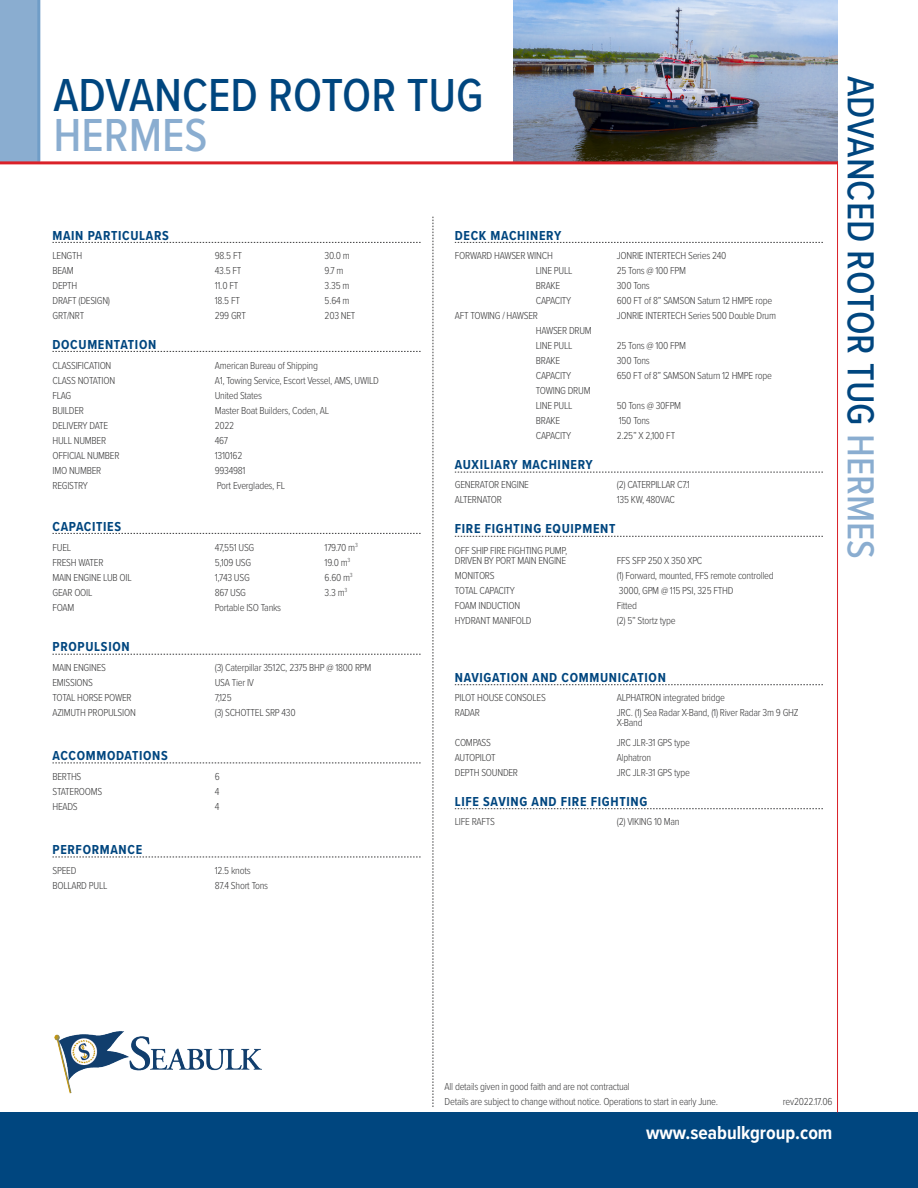
<style>
.page{position:relative;width:918px;height:1188px;background:#fff}
.page>*{position:absolute;margin:0;border:0;box-sizing:border-box;transform-origin:0 0}
.t1{font:500 48px "Proxima Nova Cond";color:#00467f}
.t2{font:500 48px "Proxima Nova Cond";color:#8aadd0}
.t3{font:500 39px "Proxima Nova Cond";color:#00467f}
.t4{font:700 19.5px "Proxima Nova Cond";color:#fff}
.t5{font:700 13.5px "Proxima Nova Cond";letter-spacing:.05em;color:#00467f}
.t6{font:300 10.5px/10.5px "Proxima Nova Cond";letter-spacing:-.025em;color:#3e3e3f}
.s1{color:#8aadd0}
</style>
<div class="page">
<img style="left:513px;top:0;width:325px;height:161px">
<div style="left:0;top:0;width:40px;height:163px;background:#8aadd0"></div>
<div style="left:0;top:1112px;width:918px;height:76px;background:#00467f"></div>
<hr style="left:837px;top:161px;width:1px;height:951px;background:#da2128">
<svg style="left:52px;top:242px;width:369px;height:1px"></svg>
<svg style="left:455px;top:242px;width:368px;height:1px"></svg>
<svg style="left:455px;top:472px;width:368px;height:1px"></svg>
<svg style="left:455px;top:684px;width:368px;height:1px"></svg>
<svg style="left:455px;top:808px;width:368px;height:1px"></svg>
<svg style="left:455px;top:536px;width:368px;height:1px"></svg>
<svg style="left:433px;top:217px;width:1px;height:890px"></svg>
<svg style="left:52px;top:351px;width:369px;height:1px"></svg>
<svg style="left:52px;top:533px;width:369px;height:1px"></svg>
<svg style="left:52px;top:654px;width:369px;height:1px"></svg>
<svg style="left:52px;top:763px;width:369px;height:1px"></svg>
<svg style="left:52px;top:857px;width:369px;height:1px"></svg>
<hr style="left:37px;top:0;width:3px;height:161px;background:#709dc7">
<hr style="left:0;top:161px;width:838px;height:3px;background:#da2128">
<img style="left:54px;top:1031px;width:208px;height:63px">
<p class="t1" style="left:53px;top:60px;width:432px">ADVANCED ROTOR TUG</p>
<p class="t2" style="left:53px;top:100px;width:156px">HERMES</p>
<p class="t5" style="left:52px;top:225px;width:118px">MAIN PARTICULARS</p>
<p class="t5" style="left:455px;top:225px;width:108px">DECK MACHINERY</p>
<p class="t6" style="left:52px;top:250px;width:31px">LENGTH</p>
<p class="t6" style="left:52px;top:265px;width:23px">BEAM</p>
<p class="t6" style="left:52px;top:280px;width:26px">DEPTH</p>
<p class="t6" style="left:52px;top:295px;width:59px">DRAFT (DESIGN)</p>
<p class="t6" style="left:52px;top:310px;width:33px">GRT/NRT</p>
<p class="t5" style="left:52px;top:334px;width:105px">DOCUMENTATION</p>
<p class="t6" style="left:52px;top:359px;width:61px">CLASSIFICATION</p>
<p class="t6" style="left:52px;top:374px;width:64px">CLASS NOTATION</p>
<p class="t6" style="left:52px;top:389px;width:20px">FLAG</p>
<p class="t6" style="left:52px;top:404px;width:33px">BUILDER</p>
<p class="t6" style="left:52px;top:419px;width:57px">DELIVERY DATE</p>
<p class="t6" style="left:52px;top:434px;width:55px">HULL NUMBER</p>
<p class="t6" style="left:52px;top:449px;width:69px">OFFICIAL NUMBER</p>
<p class="t6" style="left:52px;top:464px;width:50px">IMO NUMBER</p>
<p class="t6" style="left:52px;top:479px;width:37px">REGISTRY</p>
<p class="t6" style="left:215px;top:250px;width:29px">98.5 FT</p>
<p class="t6" style="left:215px;top:265px;width:28px">43.5 FT</p>
<p class="t6" style="left:215px;top:280px;width:25px">11.0 FT</p>
<p class="t6" style="left:215px;top:295px;width:27px">18.5 FT</p>
<p class="t6" style="left:215px;top:310px;width:33px">299 GRT</p>
<p class="t6" style="left:325px;top:250px;width:27px">30.0 m</p>
<p class="t6" style="left:325px;top:265px;width:21px">9.7 m</p>
<p class="t6" style="left:325px;top:280px;width:26px">3.35 m</p>
<p class="t6" style="left:325px;top:295px;width:26px">5.64 m</p>
<p class="t6" style="left:325px;top:310px;width:32px">203 NET</p>
<p class="t6" style="left:215px;top:359px;width:105px">American Bureau of Shipping</p>
<p class="t6" style="left:215px;top:374px;width:166px">A1, Towing Service, Escort Vessel, AMS, UWILD</p>
<p class="t6" style="left:215px;top:389px;width:49px">United States</p>
<p class="t6" style="left:215px;top:404px;width:116px">Master Boat Builders, Coden, AL</p>
<p class="t6" style="left:215px;top:419px;width:21px">2022</p>
<p class="t6" style="left:215px;top:434px;width:15px">467</p>
<p class="t6" style="left:215px;top:449px;width:29px">1310162</p>
<p class="t6" style="left:215px;top:464px;width:32px">9934981</p>
<p class="t6" style="left:217px;top:479px;width:70px">Port Everglades, FL</p>
<p class="t6" style="left:455px;top:250px;width:100px">FORWARD HAWSER WINCH</p>
<p class="t6" style="left:536px;top:265px;width:38px">LINE PULL</p>
<p class="t6" style="left:536px;top:280px;width:26px">BRAKE</p>
<p class="t6" style="left:536px;top:295px;width:37px">CAPACITY</p>
<p class="t6" style="left:455px;top:310px;width:85px">AFT TOWING / HAWSER</p>
<p class="t6" style="left:536px;top:325px;width:58px">HAWSER DRUM</p>
<p class="t6" style="left:536px;top:340px;width:38px">LINE PULL</p>
<p class="t6" style="left:536px;top:355px;width:26px">BRAKE</p>
<p class="t6" style="left:536px;top:370px;width:37px">CAPACITY</p>
<p class="t6" style="left:536px;top:385px;width:56px">TOWING DRUM</p>
<p class="t6" style="left:536px;top:400px;width:38px">LINE PULL</p>
<p class="t6" style="left:536px;top:415px;width:26px">BRAKE</p>
<p class="t6" style="left:536px;top:430px;width:37px">CAPACITY</p>
<p class="t5" style="left:455px;top:455px;width:140px">AUXILIARY MACHINERY</p>
<p class="t6" style="left:455px;top:479px;width:76px">GENERATOR ENGINE</p>
<p class="t6" style="left:455px;top:494px;width:49px">ALTERNATOR</p>
<p class="t6" style="left:617px;top:250px;width:111px">JONRIE INTERTECH Series 240</p>
<p class="t6" style="left:617px;top:265px;width:71px">25 Tons @ 100 FPM</p>
<p class="t6" style="left:617px;top:280px;width:35px">300 Tons</p>
<p class="t6" style="left:617px;top:295px;width:157px">600 FT of 8” SAMSON Saturn 12 HMPE rope</p>
<p class="t6" style="left:617px;top:310px;width:161px">JONRIE INTERTECH Series 500 Double Drum</p>
<p class="t6" style="left:617px;top:340px;width:71px">25 Tons @ 100 FPM</p>
<p class="t6" style="left:617px;top:355px;width:35px">300 Tons</p>
<p class="t6" style="left:617px;top:370px;width:157px">650 FT of 8” SAMSON Saturn 12 HMPE rope</p>
<p class="t6" style="left:617px;top:400px;width:66px">50 Tons @ 30FPM</p>
<p class="t6" style="left:619px;top:415px;width:33px">150 Tons</p>
<p class="t6" style="left:617px;top:430px;width:60px">2.25” X 2,100 FT</p>
<p class="t6" style="left:617px;top:479px;width:75px">(2) CATERPILLAR C7.1</p>
<p class="t6" style="left:617px;top:494px;width:60px">135 KW, 480VAC</p>
<p class="t5" style="left:52px;top:516px;width:70px">CAPACITIES</p>
<p class="t6" style="left:52px;top:541px;width:20px">FUEL</p>
<p class="t6" style="left:52px;top:556px;width:53px">FRESH WATER</p>
<p class="t6" style="left:52px;top:571px;width:81px">MAIN ENGINE LUB OIL</p>
<p class="t6" style="left:52px;top:586px;width:41px">GEAR OOIL</p>
<p class="t6" style="left:52px;top:601px;width:23px">FOAM</p>
<p class="t5" style="left:52px;top:637px;width:79px">PROPULSION</p>
<p class="t6" style="left:52px;top:662px;width:55px">MAIN ENGINES</p>
<p class="t6" style="left:52px;top:677px;width:42px">EMISSIONS</p>
<p class="t6" style="left:52px;top:692px;width:81px">TOTAL HORSE POWER</p>
<p class="t6" style="left:52px;top:707px;width:85px">AZIMUTH PROPULSION</p>
<p class="t5" style="left:52px;top:746px;width:117px">ACCOMMODATIONS</p>
<p class="t6" style="left:52px;top:771px;width:30px">BERTHS</p>
<p class="t6" style="left:52px;top:786px;width:51px">STATEROOMS</p>
<p class="t6" style="left:52px;top:801px;width:27px">HEADS</p>
<p class="t5" style="left:52px;top:840px;width:91px">PERFORMANCE</p>
<p class="t6" style="left:52px;top:865px;width:25px">SPEED</p>
<p class="t6" style="left:52px;top:880px;width:56px">BOLLARD PULL</p>
<p class="t6" style="left:215px;top:541px;width:41px">47,551 USG</p>
<p class="t6" style="left:215px;top:556px;width:38px">5,109 USG</p>
<p class="t6" style="left:215px;top:571px;width:37px">1,743 USG</p>
<p class="t6" style="left:215px;top:586px;width:33px">867 USG</p>
<p class="t6" style="left:215px;top:601px;width:68px">Portable ISO Tanks</p>
<p class="t6" style="left:325px;top:541px;width:35px">179.70 m<sup>3</sup></p>
<p class="t6" style="left:325px;top:556px;width:27px">19.0 m<sup>3</sup></p>
<p class="t6" style="left:325px;top:571px;width:30px">6.60 m<sup>3</sup></p>
<p class="t6" style="left:325px;top:586px;width:24px">3.3 m<sup>3</sup></p>
<p class="t6" style="left:215px;top:662px;width:158px">(3) Caterpillar 3512C, 2375 BHP @ 1800 RPM</p>
<p class="t6" style="left:215px;top:677px;width:41px">USA Tier IV</p>
<p class="t6" style="left:215px;top:692px;width:18px">7,125</p>
<p class="t6" style="left:215px;top:707px;width:82px">(3) SCHOTTEL SRP 430</p>
<p class="t6" style="left:215px;top:771px;width:7px">6</p>
<p class="t6" style="left:215px;top:786px;width:6px">4</p>
<p class="t6" style="left:215px;top:801px;width:6px">4</p>
<p class="t6" style="left:215px;top:865px;width:37px">12.5 knots</p>
<p class="t6" style="left:215px;top:880px;width:55px">87.4 Short Tons</p>
<p class="t5" style="left:455px;top:519px;width:162px">FIRE FIGHTING EQUIPMENT</p>
<p class="t6" style="left:455px;top:544px;width:114px">OFF SHIP FIRE FIGHTING PUMP,</p>
<p class="t6" style="left:455px;top:555px;width:113px">DRIVEN BY PORT MAIN ENGINE</p>
<p class="t6" style="left:455px;top:570px;width:41px">MONITORS</p>
<p class="t6" style="left:455px;top:585px;width:62px">TOTAL CAPACITY</p>
<p class="t6" style="left:455px;top:600px;width:67px">FOAM INDUCTION</p>
<p class="t6" style="left:455px;top:615px;width:78px">HYDRANT MANIFOLD</p>
<p class="t6" style="left:617px;top:555px;width:87px">FFS SFP 250 X 350 XPC</p>
<p class="t6" style="left:617px;top:570px;width:159px">(1) Forward, mounted, FFS remote controlled</p>
<p class="t6" style="left:619px;top:585px;width:116px">3000, GPM @ 115 PSI, 325 FTHD</p>
<p class="t6" style="left:617px;top:600px;width:22px">Fitted</p>
<p class="t6" style="left:617px;top:615px;width:60px">(2) 5” Stortz type</p>
<p class="t5" style="left:455px;top:667px;width:213px">NAVIGATION AND COMMUNICATION</p>
<p class="t6" style="left:455px;top:691px;width:93px">PILOT HOUSE CONSOLES</p>
<p class="t6" style="left:455px;top:706px;width:27px">RADAR</p>
<p class="t6" style="left:455px;top:736px;width:38px">COMPASS</p>
<p class="t6" style="left:455px;top:751px;width:42px">AUTOPILOT</p>
<p class="t6" style="left:455px;top:766px;width:65px">DEPTH SOUNDER</p>
<p class="t6" style="left:617px;top:691px;width:110px">ALPHATRON integrated bridge</p>
<p class="t6" style="left:617px;top:706px;width:183px">JRC. (1) Sea Radar X-Band, (1) River Radar 3m 9 GHZ<br>X-Band</p>
<p class="t6" style="left:617px;top:736px;width:75px">JRC JLR-31 GPS type</p>
<p class="t6" style="left:617px;top:751px;width:36px">Alphatron</p>
<p class="t6" style="left:617px;top:766px;width:75px">JRC JLR-31 GPS type</p>
<p class="t6" style="left:617px;top:815px;width:64px">(2) VIKING 10 Man</p>
<p class="t5" style="left:455px;top:791px;width:194px">LIFE SAVING AND FIRE FIGHTING</p>
<p class="t6" style="left:455px;top:815px;width:42px">LIFE RAFTS</p>
<p class="t3" style="left:889px;top:76px;width:485px;rotate:90deg">ADVANCED ROTOR TUG <span class="s1">HERMES</span></p>
<p class="t6" style="left:445px;top:1081px;width:187px">All details given in good faith and are not contractual</p>
<p class="t6" style="left:445px;top:1096px;width:275px">Details are subject to change without notice. Operations to start in early June.</p>
<p class="t6" style="left:783px;top:1096px;width:51px">rev2022.17.06</p>
<p class="t4" style="left:646px;top:1118px;width:188px">www.seabulkgroup.com</p>
</div>
